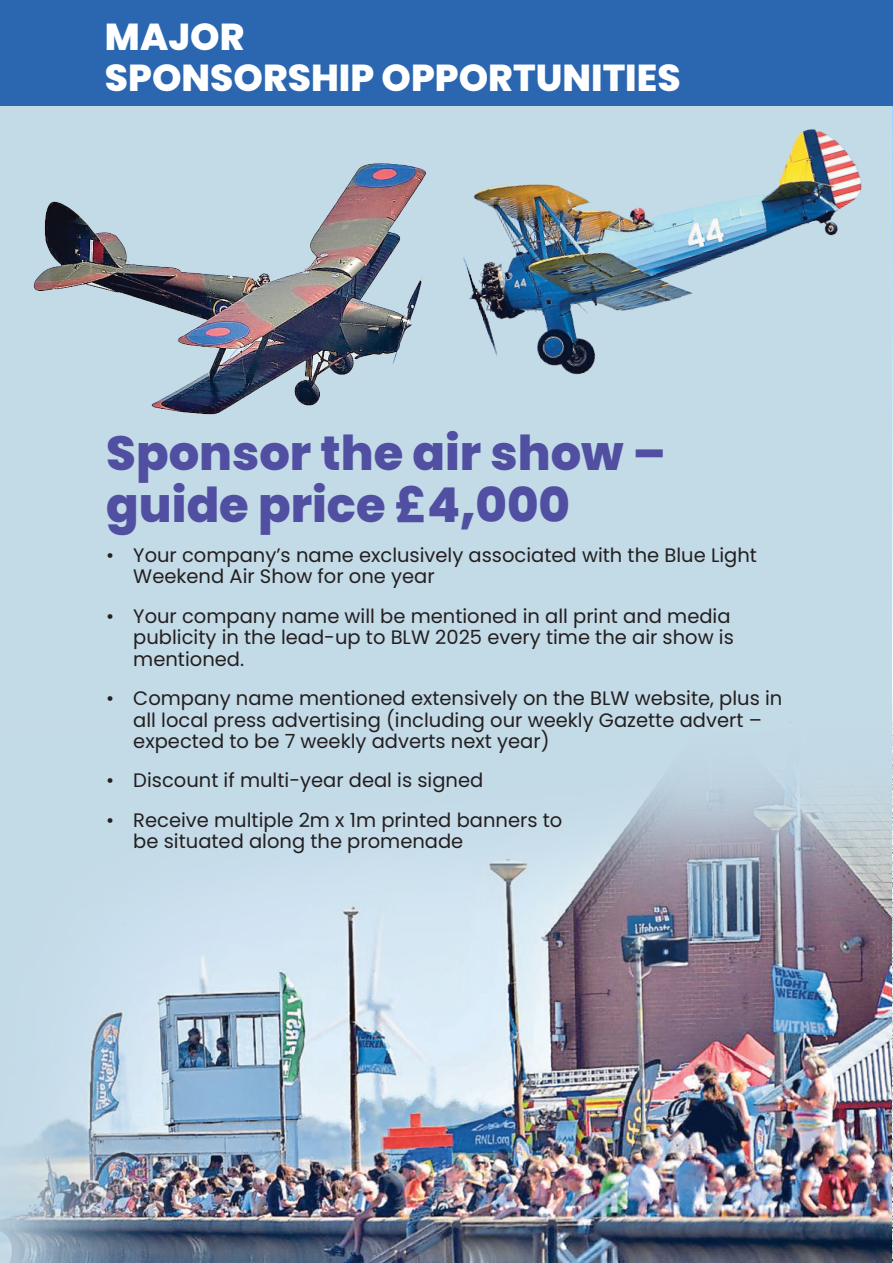
<style>
.page{position:relative;width:893px;height:1263px;background:#fff}
.page>*{position:absolute;margin:0;border:0;box-sizing:border-box;transform-origin:0 0}
.t1{font:800 48px/52.8px "Poppins";color:#504fa1}
.t2{font:800 37.5px/41.2px "Poppins";color:#fff}
.t3{font:19.5px/21.5px "Poppins";color:#231f20}
</style>
<div class="page">
<div style="left:0;top:0;width:893px;height:106px;background:#2b67b1"></div>
<div style="left:0;top:106px;width:893px;height:1157px;background:#c3dae7"></div>
<img style="left:463px;top:129px;width:399px;height:246px">
<img style="left:0;top:722px;width:892px;height:541px">
<img style="left:33px;top:163px;width:393px;height:252px">
<img style="left:892px;top:106px;width:1px;height:1157px">
<h2 class="t2" style="left:105px;top:16px;width:577px">MAJOR<br>SPONSORSHIP OPPORTUNITIES</h2>
<h1 class="t1" style="left:106px;top:426px;width:561px">Sponsor the air show – guide price £4,000</h1>
<p class="t3" style="left:133px;top:544px;width:625px;text-indent:-27px">• Your company’s name exclusively associated with the Blue Light<br>Weekend Air Show for one year</p>
<p class="t3" style="left:133px;top:605px;width:602px;text-indent:-27px">• Your company name will be mentioned in all print and media publicity in the lead-up to BLW 2025 every time the air show is mentioned.</p>
<p class="t3" style="left:133px;top:687px;width:651px;text-indent:-27px">• Company name mentioned extensively on the BLW website, plus in all local press advertising (including our weekly Gazette advert – expected to be 7 weekly adverts next year)</p>
<p class="t3" style="left:106px;top:770px;width:379px">• Discount if multi-year deal is signed</p>
<p class="t3" style="left:133px;top:809px;width:430px;text-indent:-27px">• Receive multiple 2m x 1m printed banners to be situated along the promenade</p>
</div>
